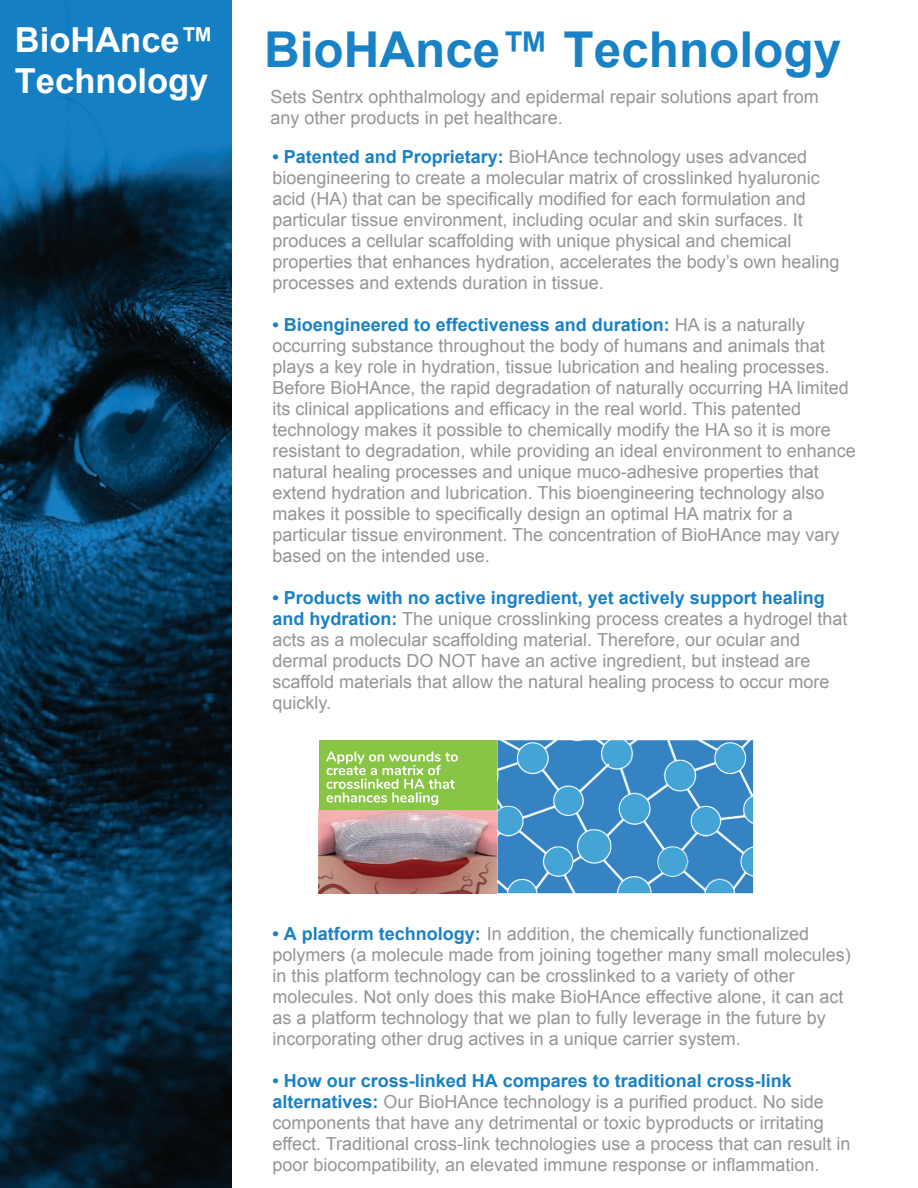
<style>
.page{position:relative;width:918px;height:1188px;background:#fff}
.page>*{position:absolute;margin:0;border:0;box-sizing:border-box;transform-origin:0 0}
.t1{font:700 49.5px "Arial";color:#1981c5}
.t2{font:700 34.5px/41.4px "Arial";color:#fff}
.t3{font:18px/21px "Arial";color:#939598}
.s1{font-weight:700;color:#1981c5}
</style>
<div class="page">
<img style="left:0;top:0;width:232px;height:1188px">
<svg style="left:497px;top:740px;width:256px;height:153px;background:#4793cc"></svg>
<img style="left:319px;top:810px;width:177px;height:83px">
<div style="left:319px;top:740px;width:177px;height:70px;background:#89c544"></div>
<svg style="left:326px;top:751px;width:132px;height:54px"></svg>
<h2 class="t2" style="left:15px;top:20px;width:201px">BioHAnce™<br>Technology</h2>
<h1 class="t1" style="left:264px;top:17px;width:579px">BioHAnce™ Technology</h1>
<p class="t3" style="left:271px;top:86px;width:550px">Sets Sentrx ophthalmology and epidermal repair solutions apart from any other products in pet healthcare.</p>
<p class="t3" style="left:273px;top:146px;width:569px"><span class="s1">• Patented and Proprietary:</span> BioHAnce technology uses advanced bioengineering to create a molecular matrix of crosslinked hyaluronic acid (HA) that can be specifically modified for each formulation and particular tissue environment, including ocular and skin surfaces. It produces a cellular scaffolding with unique physical and chemical properties that enhances hydration, accelerates the body’s own healing processes and extends duration in tissue.</p>
<p class="t3" style="left:273px;top:314px;width:585px"><span class="s1">• Bioengineered to effectiveness and duration:</span> HA is a naturally occurring substance throughout the body of humans and animals that plays a key role in hydration, tissue lubrication and healing processes.<br>Before BioHAnce, the rapid degradation of naturally occurring HA limited its clinical applications and efficacy in the real world. This patented technology makes it possible to chemically modify the HA so it is more resistant to degradation, while providing an ideal environment to enhance natural healing processes and unique muco-adhesive properties that extend hydration and lubrication. This bioengineering technology also makes it possible to specifically design an optimal HA matrix for a particular tissue environment. The concentration of BioHAnce may vary based on the intended use.</p>
<p class="t3" style="left:273px;top:587px;width:576px"><span class="s1">• Products with no active ingredient, yet actively support healing and hydration:</span> The unique crosslinking process creates a hydrogel that acts as a molecular scaffolding material. Therefore, our ocular and dermal products DO NOT have an active ingredient, but instead are scaffold materials that allow the natural healing process to occur more quickly.</p>
<p class="t3" style="left:273px;top:923px;width:580px"><span class="s1">• A platform technology:</span> In addition, the chemically functionalized polymers (a molecule made from joining together many small molecules) in this platform technology can be crosslinked to a variety of other molecules. Not only does this make BioHAnce effective alone, it can act as a platform technology that we plan to fully leverage in the future by incorporating other drug actives in a unique carrier system.</p>
<p class="t3" style="left:273px;top:1070px;width:579px"><span class="s1">• How our cross-linked HA compares to traditional cross-link alternatives:</span> Our BioHAnce technology is a purified product. No side components that have any detrimental or toxic byproducts or irritating effect. Traditional cross-link technologies use a process that can result in poor biocompatibility, an elevated immune response or inflammation.</p>
</div>
